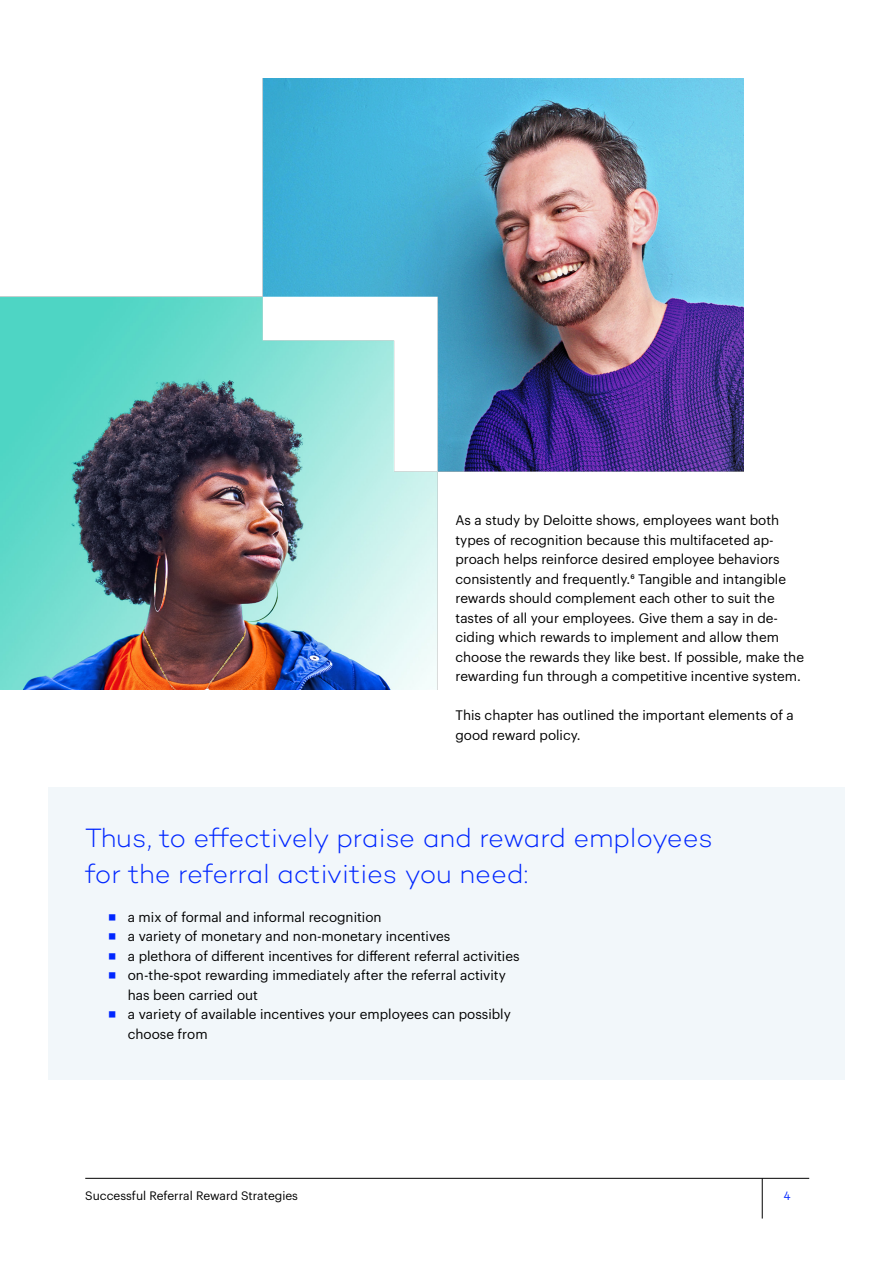
<style>
.page{position:relative;width:893px;height:1263px;background:#fff}
.page>*{position:absolute;margin:0;border:0;box-sizing:border-box;transform-origin:0 0}
.t1{font:300 27px/36px "Campton";letter-spacing:-.01em;color:#0026ff}
.t2{font:13.5px/19.5px "Graphik";color:#000}
.t3{font:12px "Graphik";color:#000}
.t4{font:12px "Maax Mono";color:#0026ff}
</style>
<div class="page">
<hr style="left:85px;top:1178px;width:724px;height:1px;background:#000">
<hr style="left:762px;top:1178px;width:1px;height:40px;background:#000">
<div style="left:48px;top:787px;width:797px;height:293px;background:#f2f7fa"></div>
<img style="left:1px;top:78px;width:742px;height:612px">
<p class="t2" style="left:455px;top:509px;width:350px">As a study by Deloitte shows, employees want both types of recognition because this multifaceted ap&shy;proach helps reinforce desired employee behaviors consistently and frequently.6 Tangible and intangible rewards should complement each other to suit the tastes of all your employees. Give them a say in de&shy;ciding which rewards to implement and allow them choose the rewards they like best. If possible, make the rewarding fun through a competitive incentive system.</p>
<p class="t2" style="left:455px;top:704px;width:340px">This chapter has outlined the important elements of a good reward policy.</p>
<h1 class="t1" style="left:85px;top:819px;width:629px">Thus, to effectively praise and reward employees for the referral activities you need:</h1>
<p class="t2" style="left:128px;top:906px;width:393px">a mix of formal and informal recognition<br>a variety of monetary and non-monetary incentives<br>a plethora of different incentives for different referral activities on-the-spot rewarding immediately after the referral activity has been carried out<br>a variety of available incentives your employees can possibly choose from</p>
<p class="t3" style="left:85px;top:1186px;width:214px">Successful Referral Reward Strategies</p>
<p class="t4" style="left:784px;top:1187px;width:9px">4</p>
</div>
